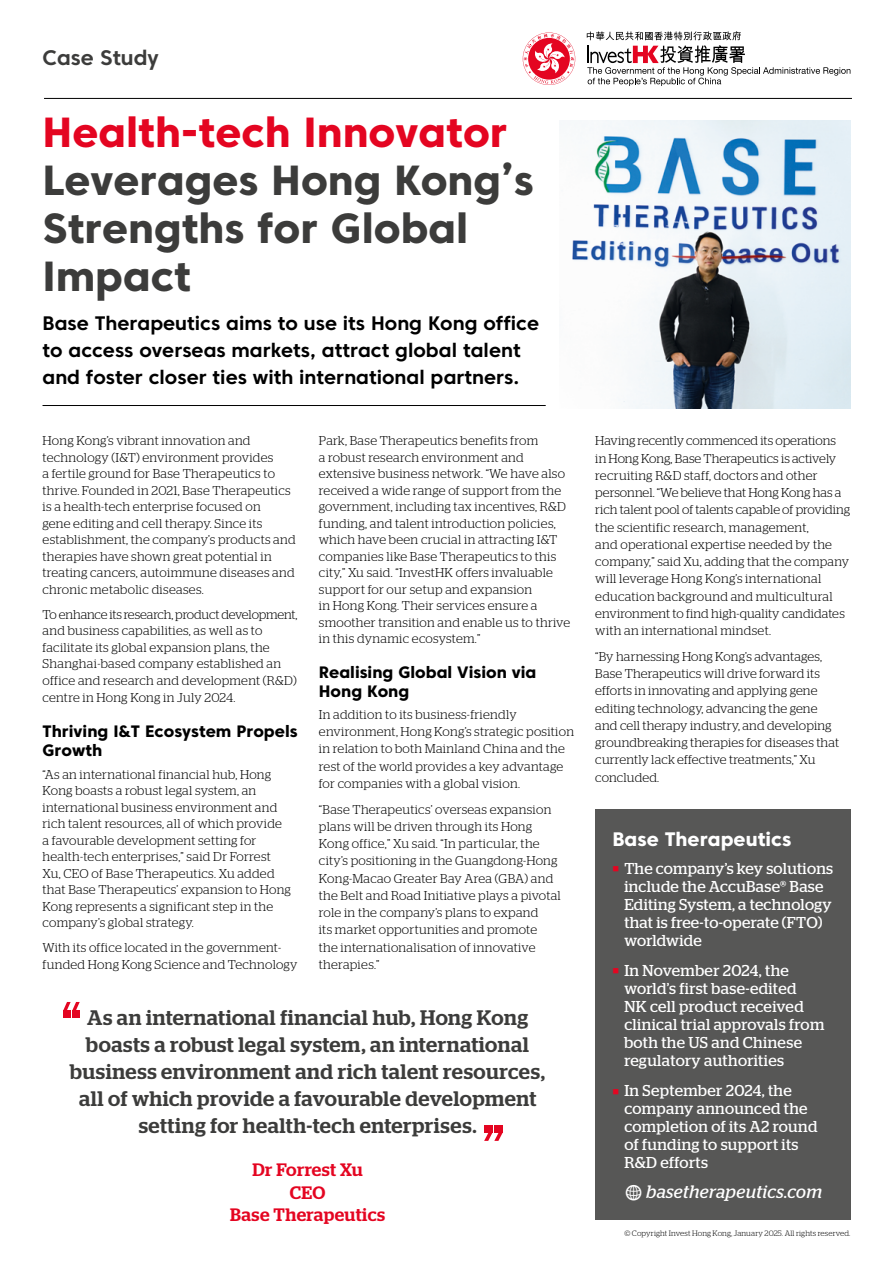
<style>
.page{position:relative;width:893px;height:1263px;background:#fff}
.page>*{position:absolute;margin:0;border:0;box-sizing:border-box;transform-origin:0 0}
.Headline{font:800 42px/48px "Core Sans C 75";color:#3c3c3b}
.t1{font:500 21px/27px "Stag";letter-spacing:.025em;color:#3c3c3b;text-align:center}
.t2{font:700 21px "Core Sans C 65";color:#3c3c3b}
.Intro{font:700 19.5px/27px "Core Sans C 65";color:#000}
.Fast_Facts-Company{font:800 19.5px "Core Sans C 75";color:#fff}
.Quote-name{font:500 18px/22.5px "Stag";letter-spacing:.025em;color:#e40521;text-align:center}
.Fast_Facts-URL{font:italic 18px "Stag";letter-spacing:.025em;color:#fff}
.Eng_Sub-head{font:800 16.5px/19.5px "Core Sans C 75";color:#000}
.Fast_Facts-Contents{font:15.75px/18px "Stag";letter-spacing:.02em;color:#fff}
.Bodytext{font:300 12.75px/16.5px "Stag";letter-spacing:.02em;color:#000}
.t3{font:300 7.8px "Stag";letter-spacing:.02em;color:#000}
.s1{color:#e40521}
.s2{font-family:"Modern Pictograms";font-style:normal;font-size:24px}
</style>
<div class="page">
<hr style="left:44px;top:98px;width:808px;height:1px;background:#000">
<svg style="left:587px;top:31px;width:263px;height:55px"></svg>
<svg style="left:521px;top:31px;width:56px;height:55px"></svg>
<svg style="left:523px;top:33px;width:52px;height:52px"></svg>
<hr style="left:43px;top:405px;width:503px;height:1px;background:#000">
<div style="left:595px;top:810px;width:255px;height:410px;background:#575756"></div>
<div style="left:494px;top:1125px;width:9px;height:7px;background:#e40521"></div>
<div style="left:484px;top:1125px;width:9px;height:7px;background:#e40521"></div>
<svg style="left:484px;top:1132px;width:19px;height:9px"></svg>
<div style="left:63px;top:1010px;width:8px;height:8px;background:#e40521"></div>
<div style="left:72px;top:1010px;width:8px;height:8px;background:#e40521"></div>
<svg style="left:63px;top:1002px;width:17px;height:8px"></svg>
<img style="left:572px;top:120px;width:278px;height:288px">
<h2 class="t2" style="left:43px;top:45px;width:118px">Case Study</h2>
<p class="Headline" style="left:43px;top:108px;width:493px"><span class="s1">Health-tech Innovator<br></span>Leverages Hong Kong’s<br>Strengths for Global<br>Impact</p>
<p class="Intro" style="left:43px;top:309px;width:498px">Base Therapeutics aims to use its Hong Kong office to access overseas markets, attract global talent and foster closer ties with international partners.</p>
<p class="Bodytext" style="left:43px;top:432px;width:255px">Hong Kong’s vibrant innovation and technology (I&amp;T) environment provides<br>a fertile ground for Base Therapeutics to thrive. Founded in 2021, Base Therapeutics is a health-tech enterprise focused on<br>gene editing and cell therapy. Since its establishment, the company’s products and therapies have shown great potential in treating cancers, autoimmune diseases and chronic metabolic diseases.</p>
<p class="Bodytext" style="left:43px;top:606px;width:256px">To enhance its research, product development, and business capabilities, as well as to facilitate its global expansion plans, the Shanghai-based company established an office and research and development (R&amp;D) centre in Hong Kong in July 2024.</p>
<p class="Eng_Sub-head" style="left:43px;top:721px;width:257px">Thriving I&amp;T Ecosystem Propels<br>Growth</p>
<p class="Bodytext" style="left:43px;top:766px;width:250px">“As an international financial hub, Hong Kong boasts a robust legal system, an international business environment and rich talent resources, all of which provide a favourable development setting for health-tech enterprises,” said Dr Forrest Xu, CEO of Base Therapeutics. Xu added that Base Therapeutics’ expansion to Hong Kong represents a significant step in the company’s global strategy.</p>
<p class="Bodytext" style="left:43px;top:939px;width:257px">With its office located in the government&shy;funded Hong Kong Science and Technology</p>
<p class="Bodytext" style="left:319px;top:432px;width:253px">Park, Base Therapeutics benefits from<br>a robust research environment and extensive business network. “We have also received a wide range of support from the government, including tax incentives, R&amp;D funding, and talent introduction policies, which have been crucial in attracting I&amp;T companies like Base Therapeutics to this city,” Xu said. “InvestHK offers invaluable support for our setup and expansion<br>in Hong Kong. Their services ensure a smoother transition and enable us to thrive in this dynamic ecosystem.”</p>
<p class="Eng_Sub-head" style="left:319px;top:662px;width:219px">Realising Global Vision via<br>Hong Kong</p>
<p class="Bodytext" style="left:319px;top:705px;width:257px;line-height:17.2px">In addition to its business-friendly environment, Hong Kong’s strategic position in relation to both Mainland China and the rest of the world provides a key advantage for companies with a global vision.</p>
<p class="Bodytext" style="left:319px;top:800px;width:243px;line-height:17.2px">“Base Therapeutics’ overseas expansion plans will be driven through its Hong Kong office,” Xu said. “In particular, the city’s positioning in the Guangdong-Hong Kong-Macao Greater Bay Area (GBA) and the Belt and Road Initiative plays a pivotal role in the company’s plans to expand<br>its market opportunities and promote<br>the internationalisation of innovative therapies.”</p>
<p class="t1" style="left:70px;top:1004px;width:476px">As an international financial hub, Hong Kong boasts a robust legal system, an international business environment and rich talent resources, all of which provide a favourable development setting for health-tech enterprises.</p>
<p class="Quote-name" style="left:230px;top:1158px;width:156px">Dr Forrest Xu<br>CEO<br>Base Therapeutics</p>
<p class="Bodytext" style="left:595px;top:432px;width:256px;line-height:17.2px">Having recently commenced its operations<br>in Hong Kong, Base Therapeutics is actively recruiting R&amp;D staff, doctors and other personnel. “We believe that Hong Kong has a rich talent pool of talents capable of providing the scientific research, management,<br>and operational expertise needed by the company,” said Xu, adding that the company will leverage Hong Kong’s international education background and multicultural environment to find high-quality candidates with an international mindset.</p>
<p class="Bodytext" style="left:595px;top:648px;width:245px;line-height:17.2px">“By harnessing Hong Kong’s advantages, Base Therapeutics will drive forward its efforts in innovating and applying gene editing technology, advancing the gene and cell therapy industry, and developing groundbreaking therapies for diseases that currently lack effective treatments,” Xu concluded.</p>
<p class="Fast_Facts-Company" style="left:612px;top:827px;width:180px">Base Therapeutics</p>
<p class="Fast_Facts-Contents" style="left:624px;top:859px;width:210px;text-indent:-12px"><span class="s1">■</span> The company’s key solutions include the AccuBase® Base<br>Editing System, a technology that is free-to-operate (FTO) worldwide</p>
<p class="Fast_Facts-Contents" style="left:624px;top:961px;width:202px;text-indent:-12px"><span class="s1">■</span> In November 2024, the world’s first base-edited<br>NK cell product received clinical trial approvals from both the US and Chinese regulatory authorities</p>
<p class="Fast_Facts-Contents" style="left:624px;top:1081px;width:195px;text-indent:-12px"><span class="s1">■</span> In September 2024, the company announced the completion of its A2 round of funding to support its<br>R&amp;D efforts</p>
<p class="Fast_Facts-URL" style="left:624px;top:1181px;width:199px"><span class="s2">w</span> basetherapeutics.com</p>
<p class="t3" style="left:624px;top:1229px;width:228px">© Copyright Invest Hong Kong, January 2025. All rights reserved.</p>
</div>
